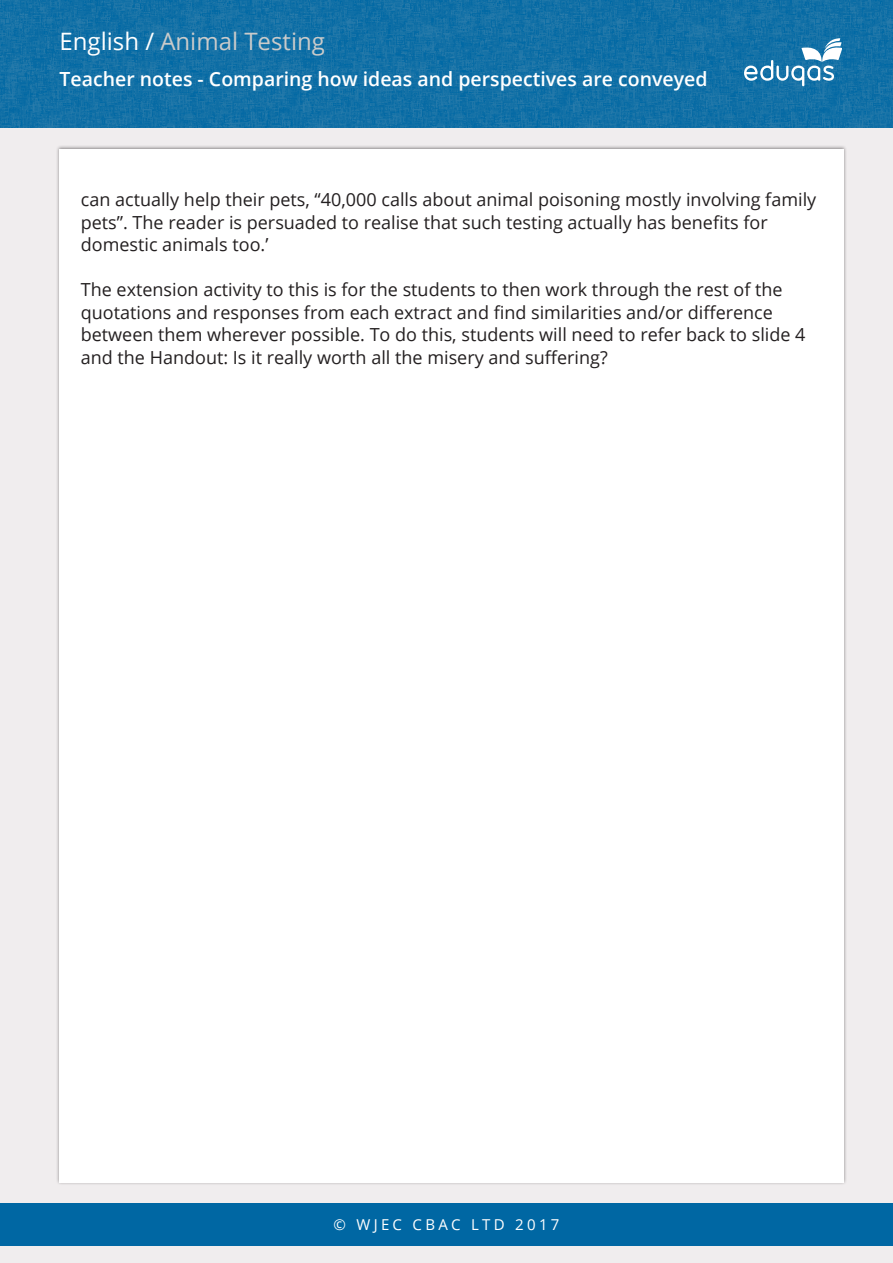
<style>
.page{position:relative;width:893px;height:1263px;background:#f0edee}
.page>*{position:absolute;margin:0;border:0;box-sizing:border-box;transform-origin:0 0}
.t1{font:24px "Open Sans";color:#cbcbca}
.t2{font:600 19.5px "Open Sans";color:#fff}
.t3{font:18px/22.5px "Open Sans";color:#231f20}
.t4{font:15px "Open Sans";letter-spacing:.22em;color:#fff}
.s1{color:#fff}
</style>
<div class="page">
<img style="left:0;top:0;width:893px;height:128px">
<svg style="left:744px;top:38px;width:98px;height:48px;background:#4790b9"></svg>
<div style="left:0;top:1203px;width:893px;height:43px;background:#0067a3"></div>
<div style="left:60px;top:149px;width:784px;height:1033px;background:#fff"></div>
<h1 class="t1" style="left:60px;top:25px;width:267px"><span class="s1">English /</span> Animal Testing</h1>
<p class="t2" style="left:60px;top:66px;width:649px">Teacher notes - Comparing how ideas and perspectives are conveyed</p>
<p class="t3" style="left:81px;top:188px;width:737px">can actually help their pets, “40,000 calls about animal poisoning mostly involving family pets”. The reader is persuaded to realise that such testing actually has benefits for domestic animals too.’</p>
<p class="t3" style="left:81px;top:278px;width:726px">The extension activity to this is for the students to then work through the rest of the quotations and responses from each extract and find similarities and/or difference between them wherever possible. To do this, students will need to refer back to slide 4 and the Handout: Is it really worth all the misery and suffering?</p>
<p class="t4" style="left:333px;top:1214px;width:227px">© WJEC CBAC LTD 2017</p>
</div>
